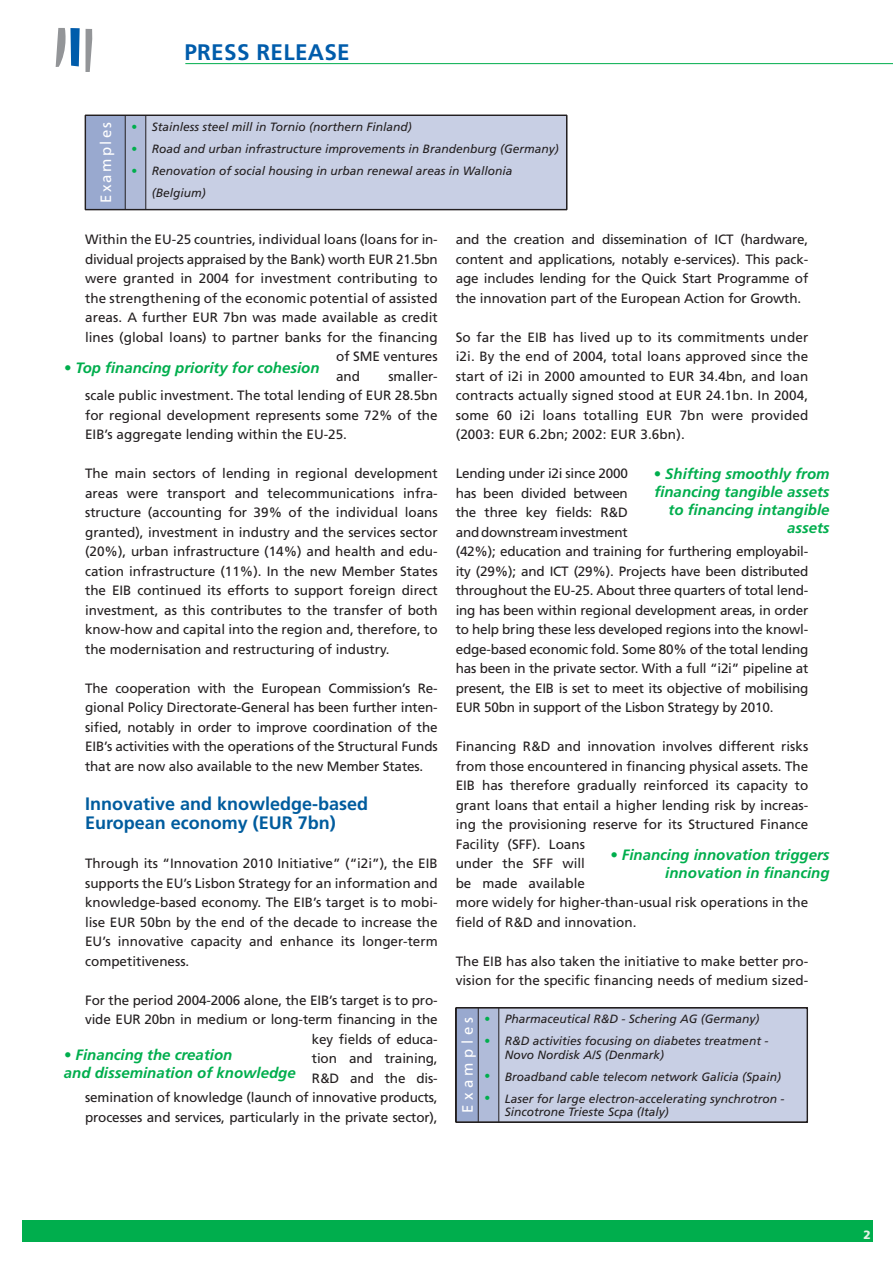
<style>
.page{position:relative;width:893px;height:1263px;background:#fff}
.page>*{position:absolute;margin:0;border:0;box-sizing:border-box;transform-origin:0 0}
.t1{font:700 22.5px "Frutiger";letter-spacing:.015em;color:#005cab}
.t2{font:700 18px/19.5px "Frutiger";color:#005c9e}
.t3{font:italic 700 15px/18px "Frutiger";color:#00ae4d;text-align:right}
.t4{font:15px "Frutiger";letter-spacing:.3em;color:#fff}
.t5{font:15px "Frutiger";letter-spacing:.15em;color:#fff}
.t6{font:13.5px/19.5px "Frutiger";color:#231f20;text-align:justify}
.t7{font:13.5px "Frutiger";letter-spacing:-.02em;color:#231f20}
.t8{font:italic 12px/22px "Frutiger";color:#231f20}
.t9{font:italic 12px/22px "Frutiger";color:#00ae4d}
.t10{font:900 12px "Frutiger";color:#e7f3e7}
</style>
<div class="page">
<div style="left:22px;top:1220px;width:851px;height:22px;background:#00ae4d"></div>
<hr style="left:185px;top:63px;width:707px;height:1px;background:#00ae4d">
<svg style="left:56px;top:28px;width:36px;height:44px"></svg>
<div style="left:456px;top:1008px;width:22px;height:114px;background:#99a9cf"></div>
<div style="left:478px;top:1008px;width:21px;height:114px;background:#b0bbd9"></div>
<div style="left:499px;top:1008px;width:308px;height:114px;background:#c8cfe4"></div>
<hr style="left:455px;top:1008px;width:1px;height:114px;background:#231f20">
<hr style="left:456px;top:1008px;width:1px;height:114px;background:#231f20">
<hr style="left:499px;top:1007px;width:308px;height:1px;background:#231f20">
<hr style="left:499px;top:1008px;width:308px;height:1px;background:#231f20">
<hr style="left:806px;top:1008px;width:1px;height:114px;background:#231f20">
<hr style="left:807px;top:1008px;width:1px;height:114px;background:#231f20">
<hr style="left:499px;top:1122px;width:308px;height:1px;background:#231f20">
<svg style="left:455px;top:1007px;width:44px;height:2px"></svg>
<svg style="left:455px;top:1122px;width:44px;height:1px"></svg>
<hr style="left:478px;top:1008px;width:1px;height:114px;background:#231f20">
<hr style="left:498px;top:1008px;width:1px;height:114px;background:#231f20">
<div style="left:85px;top:115px;width:40px;height:95px;background:#99a9cf"></div>
<div style="left:125px;top:115px;width:21px;height:95px;background:#b0bbd9"></div>
<div style="left:146px;top:115px;width:420px;height:95px;background:#c8cfe4"></div>
<hr style="left:85px;top:115px;width:40px;height:1px;background:#231f20">
<hr style="left:85px;top:116px;width:1px;height:93px;background:#231f20">
<hr style="left:146px;top:115px;width:420px;height:1px;background:#231f20">
<hr style="left:566px;top:115px;width:1px;height:95px;background:#231f20">
<hr style="left:85px;top:209px;width:40px;height:1px;background:#231f20">
<hr style="left:85px;top:210px;width:40px;height:1px;background:#231f20">
<hr style="left:146px;top:209px;width:420px;height:1px;background:#231f20">
<hr style="left:146px;top:210px;width:421px;height:1px;background:#231f20">
<svg style="left:125px;top:115px;width:21px;height:1px"></svg>
<svg style="left:125px;top:209px;width:21px;height:2px"></svg>
<hr style="left:125px;top:116px;width:1px;height:93px;background:#231f20">
<hr style="left:145px;top:116px;width:1px;height:93px;background:#231f20">
<h1 class="t1" style="left:184px;top:43px;width:167px">PRESS RELEASE</h1>
<p class="t5" style="left:100px;top:203px;width:82px;rotate:-90deg">Examples</p>
<p class="t9" style="left:131px;top:116px;width:7px;text-align:justify">• • •</p>
<p class="t8" style="left:152px;top:116px;width:408px">Stainless steel mill in Tornio (northern Finland)<br>Road and urban infrastructure improvements in Brandenburg (Germany)<br>Renovation of social housing in urban renewal areas in Wallonia (Belgium)</p>
<p class="t6" style="left:85px;top:231px;width:354px">Within the EU-25 countries, individual loans (loans for in-</p>
<p class="t7" style="left:85px;top:254px;width:354px">dividual projects appraised by the Bank) worth EUR 21.5bn</p>
<p class="t6" style="left:85px;top:270px;width:354px">were granted in 2004 for investment contributing to</p>
<p class="t6" style="left:85px;top:289px;width:354px">the strengthening of the economic potential of assisted</p>
<p class="t6" style="left:85px;top:309px;width:354px">areas. A further EUR 7bn was made available as credit</p>
<p class="t6" style="left:85px;top:328px;width:354px">lines (global loans) to partner banks for the financing</p>
<p class="t6" style="left:336px;top:348px;width:103px">of SME ventures</p>
<p class="t6" style="left:336px;top:367px;width:26px">and</p>
<p class="t3" style="left:64px;top:360px;width:257px">• Top financing priority for cohesion</p>
<p class="t6" style="left:85px;top:367px;width:354px;text-indent:303px">smaller&shy;scale public investment. The total lending of EUR 28.5bn for regional development represents some 72% of the EIB’s aggregate lending within the EU-25.</p>
<p class="t6" style="left:85px;top:465px;width:354px">The main sectors of lending in regional development areas were transport and telecommunications infra&shy;structure (accounting for 39% of the individual loans granted), investment in industry and the services sector (20%), urban infrastructure (14%) and health and edu&shy;cation infrastructure (11%). In the new Member States the EIB continued its efforts to support foreign direct investment, as this contributes to the transfer of both know-how and capital into the region and, therefore, to the modernisation and restructuring of industry.</p>
<p class="t6" style="left:85px;top:679px;width:354px">The cooperation with the European Commission’s Re&shy;gional Policy Directorate-General has been further inten&shy;sified, notably in order to improve coordination of the EIB’s activities with the operations of the Structural Funds that are now also available to the new Member States.</p>
<h2 class="t2" style="left:85px;top:795px;width:285px">Innovative and knowledge-based<br>European economy (EUR 7bn)</h2>
<p class="t6" style="left:85px;top:855px;width:354px">Through its “Innovation 2010 Initiative” (“i2i”), the EIB supports the EU’s Lisbon Strategy for an information and knowledge-based economy. The EIB’s target is to mobi&shy;lise EUR 50bn by the end of the decade to increase the EU’s innovative capacity and enhance its longer-term competitiveness.</p>
<p class="t6" style="left:85px;top:991px;width:354px;text-align:right">For the period 2004-2006 alone, the EIB’s target is to pro&shy;vide EUR 20bn in medium or long-term financing in the key fields of educa-<br>tion and training,<br>R&amp;D and the dis-<br>semination of knowledge (launch of innovative products, processes and services, particularly in the private sector),</p>
<p class="t3" style="left:64px;top:1046px;width:233px;text-align:left">• Financing the creation<br>and dissemination of knowledge</p>
<p class="t6" style="left:455px;top:231px;width:354px">and the creation and dissemination of ICT (hardware, content and applications, notably e-services). This pack&shy;age includes lending for the Quick Start Programme of the innovation part of the European Action for Growth.</p>
<p class="t6" style="left:455px;top:328px;width:354px">So far the EIB has lived up to its commitments under i2i. By the end of 2004, total loans approved since the start of i2i in 2000 amounted to EUR 34.4bn, and loan contracts actually signed stood at EUR 24.1bn. In 2004, some 60 i2i loans totalling EUR 7bn were provided (2003: EUR 6.2bn; 2002: EUR 3.6bn).</p>
<p class="t6" style="left:455px;top:465px;width:354px;text-align:left">Lending under i2i since 2000<br>has been divided between<br>the three key fields: R&amp;D<br>and downstream investment<br>(42%); education and training for furthering employabil&shy;ity (29%); and ICT (29%). Projects have been distributed throughout the EU-25. About three quarters of total lend&shy;ing has been within regional development areas, in order to help bring these less developed regions into the knowl&shy;edge-based economic fold. Some 80% of the total lending has been in the private sector. With a full “i2i” pipeline at present, the EIB is set to meet its objective of mobilising EUR 50bn in support of the Lisbon Strategy by 2010.</p>
<p class="t6" style="left:455px;top:738px;width:354px;text-align:left">Financing R&amp;D and innovation involves different risks from those encountered in financing physical assets. The EIB has therefore gradually reinforced its capacity to grant loans that entail a higher lending risk by increas&shy;ing the provisioning reserve for its Structured Finance Facility (SFF). Loans<br>under the SFF will<br>be made available<br>more widely for higher-than-usual risk operations in the field of R&amp;D and innovation.</p>
<p class="t6" style="left:455px;top:952px;width:354px">The EIB has also taken the initiative to make better pro&shy;vision for the specific financing needs of medium sized-</p>
<p class="t3" style="left:653px;top:466px;width:177px">• Shifting smoothly from financing tangible assets to financing intangible assets</p>
<p class="t3" style="left:610px;top:847px;width:221px">• Financing innovation triggers innovation in financing</p>
<p class="t4" style="left:461px;top:1113px;width:98px;rotate:-90deg">Examples</p>
<p class="t9" style="left:484px;top:1009px;width:7px">• •</p>
<p class="t9" style="left:484px;top:1066px;width:7px">• •</p>
<p class="t8" style="left:505px;top:1009px;width:265px">Pharmaceutical R&amp;D - Schering AG (Germany)<br>R&amp;D activities focusing on diabetes treatment -</p>
<p class="t8" style="left:505px;top:1044px;width:281px">Novo Nordisk A/S (Denmark)<br>Broadband cable telecom network Galicia (Spain)<br>Laser for large electron-accelerating synchrotron -</p>
<p class="t8" style="left:505px;top:1102px;width:165px">Sincotrone Trieste Scpa (Italy)</p>
<p class="t10" style="left:863px;top:1230px;width:9px">2</p>
</div>
